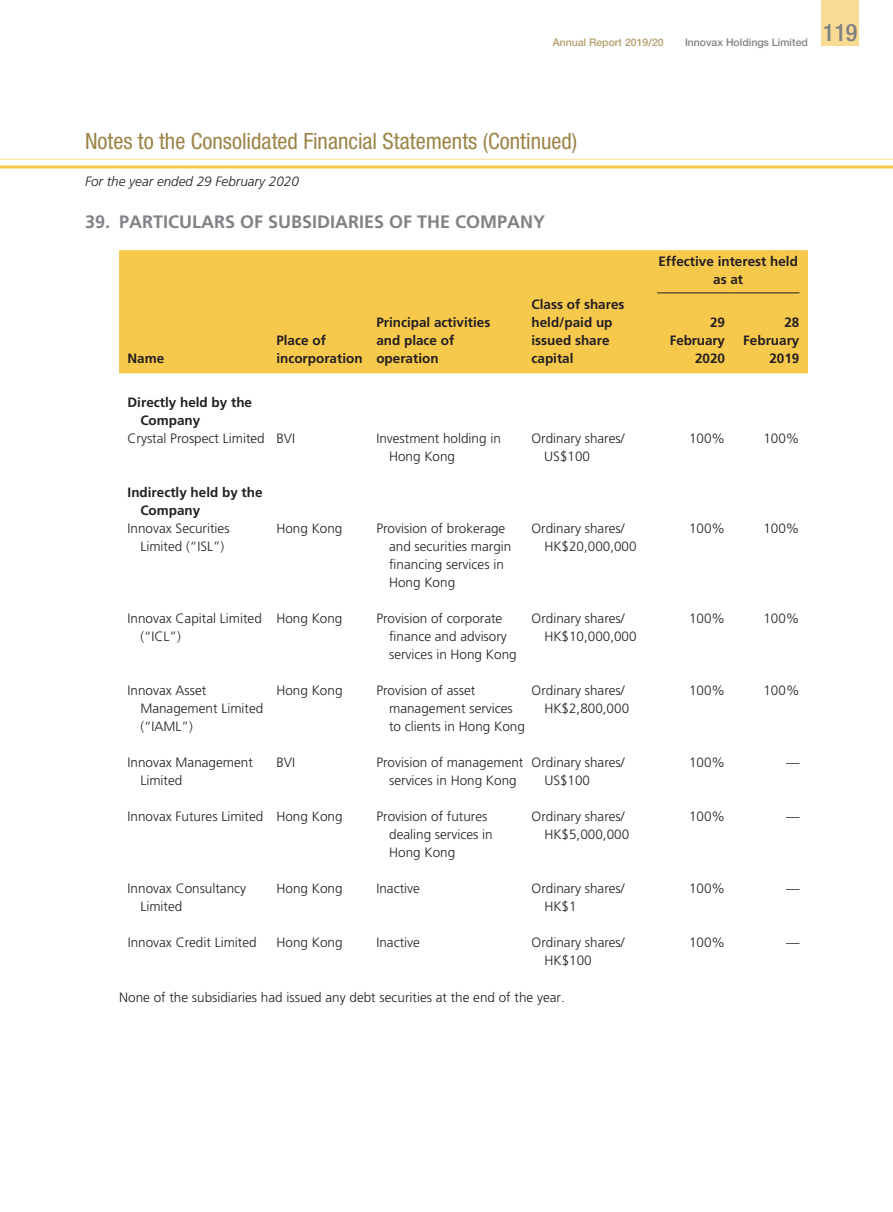
<style>
.page{position:relative;width:893px;height:1212px;background:#fff}
.page>*{position:absolute;margin:0;border:0;box-sizing:border-box;transform-origin:0 0}
.t1{font:500 condensed 24px "Helvetica Neue LT Std";color:#808285}
.t2{font:condensed 22.5px "Helvetica Neue LT Std";color:#9c8447}
.t3{font:700 18px "Frutiger LT Std";color:#808285}
.t4{font:300 13.5px/18px "Frutiger LT Std";color:#231f20}
.t5{font:700 13.5px/18px "Frutiger LT Std";color:#231f20}
.t6{font:italic 300 13.5px "Frutiger LT Std";color:#231f20}
.t7{font:500 10.5px "Helvetica Neue LT Std";color:#808285}
.t8{font:500 10.5px "Helvetica Neue LT Std";color:#b49e6b}
</style>
<div class="page">
<div style="left:821px;top:0;width:38px;height:46px;background:#fadb93"></div>
<hr style="left:0;top:159px;width:893px;height:1px;background:#fae0a3">
<hr style="left:0;top:165px;width:893px;height:3px;background:#f6c84c">
<div style="left:119px;top:250px;width:689px;height:123px;background:#f6c84c"></div>
<hr style="left:657px;top:292px;width:68px;height:1px;background:#231f20">
<hr style="left:731px;top:292px;width:68px;height:1px;background:#231f20">
<p class="t8" style="left:553px;top:36px;width:113px">Annual Report 2019/20</p>
<p class="t7" style="left:685px;top:36px;width:124px">Innovax Holdings Limited</p>
<h1 class="t1" style="left:823px;top:18px;width:36px">119</h1>
<h2 class="t2" style="left:85px;top:128px;width:494px">Notes to the Consolidated Financial Statements (Continued)</h2>
<p class="t6" style="left:85px;top:173px;width:215px">For the year ended 29 February 2020</p>
<h3 class="t3" style="left:85px;top:211px;width:462px">39. PARTICULARS OF SUBSIDIARIES OF THE COMPANY</h3>
<p class="t5" style="left:128px;top:349px;width:38px">Name</p>
<p class="t5" style="left:276px;top:331px;width:88px">Place of incorporation</p>
<p class="t5" style="left:376px;top:313px;width:116px">Principal activities and place of operation</p>
<p class="t5" style="left:532px;top:295px;width:95px">Class of shares held/paid up issued share capital</p>
<p class="t5" style="left:658px;top:252px;width:141px;text-align:center">Effective interest held as at</p>
<p class="t5" style="left:670px;top:313px;width:57px;text-align:right">29<br>February<br>2020</p>
<p class="t5" style="left:743px;top:313px;width:58px;text-align:right">28<br>February<br>2019</p>
<p class="t5" style="left:140px;top:393px;width:113px;text-indent:-13px">Directly held by the<br>Company</p>
<p class="t4" style="left:128px;top:430px;width:169px">Crystal Prospect Limited BVI</p>
<p class="t4" style="left:389px;top:430px;width:113px;text-indent:-13px">Investment holding in<br>Hong Kong</p>
<p class="t4" style="left:544px;top:430px;width:82px;text-indent:-13px">Ordinary shares/<br>US$100</p>
<p class="t4" style="left:689px;top:430px;width:38px">100%</p>
<p class="t4" style="left:763px;top:430px;width:38px">100%</p>
<p class="t5" style="left:140px;top:483px;width:124px;text-indent:-13px">Indirectly held by the<br>Company</p>
<p class="t4" style="left:128px;top:520px;width:103px;text-align:center">Innovax Securities<br>Limited (“ISL”)</p>
<p class="t4" style="left:276px;top:520px;width:68px">Hong Kong</p>
<p class="t4" style="left:389px;top:520px;width:124px;text-indent:-13px">Provision of brokerage and securities margin financing services in<br>Hong Kong</p>
<p class="t4" style="left:544px;top:520px;width:94px;text-indent:-13px">Ordinary shares/<br>HK$20,000,000</p>
<p class="t4" style="left:689px;top:520px;width:38px">100%</p>
<p class="t4" style="left:763px;top:520px;width:38px">100%</p>
<p class="t4" style="left:140px;top:610px;width:123px;text-indent:-13px">Innovax Capital Limited (“ICL”)</p>
<p class="t4" style="left:276px;top:610px;width:68px">Hong Kong</p>
<p class="t4" style="left:389px;top:610px;width:129px;text-indent:-13px">Provision of corporate finance and advisory services in Hong Kong</p>
<p class="t4" style="left:544px;top:610px;width:94px;text-indent:-13px">Ordinary shares/<br>HK$10,000,000</p>
<p class="t4" style="left:689px;top:610px;width:38px">100%</p>
<p class="t4" style="left:763px;top:610px;width:38px">100%</p>
<p class="t4" style="left:140px;top:682px;width:124px;text-indent:-13px">Innovax Asset<br>Management Limited (“IAML”)</p>
<p class="t4" style="left:276px;top:681px;width:68px">Hong Kong</p>
<p class="t4" style="left:389px;top:681px;width:137px;text-indent:-13px">Provision of asset management services to clients in Hong Kong</p>
<p class="t4" style="left:544px;top:681px;width:86px;text-indent:-13px">Ordinary shares/<br>HK$2,800,000</p>
<p class="t4" style="left:689px;top:681px;width:38px">100%</p>
<p class="t4" style="left:763px;top:681px;width:38px">100%</p>
<p class="t4" style="left:140px;top:753px;width:114px;text-indent:-13px">Innovax Management<br>Limited</p>
<p class="t4" style="left:276px;top:753px;width:20px">BVI</p>
<p class="t4" style="left:376px;top:753px;width:149px;text-align:center">Provision of management services in Hong Kong</p>
<p class="t4" style="left:544px;top:753px;width:82px;text-indent:-13px">Ordinary shares/<br>US$100</p>
<p class="t4" style="left:689px;top:753px;width:38px">100%</p>
<p class="t4" style="left:786px;top:753px;width:15px">—</p>
<p class="t4" style="left:128px;top:807px;width:216px">Innovax Futures Limited Hong Kong</p>
<p class="t4" style="left:389px;top:807px;width:105px;text-indent:-13px">Provision of futures dealing services in<br>Hong Kong</p>
<p class="t4" style="left:544px;top:807px;width:86px;text-indent:-13px">Ordinary shares/<br>HK$5,000,000</p>
<p class="t4" style="left:689px;top:807px;width:38px">100%</p>
<p class="t4" style="left:786px;top:807px;width:15px">—</p>
<p class="t4" style="left:140px;top:879px;width:107px;text-indent:-13px">Innovax Consultancy<br>Limited</p>
<p class="t4" style="left:276px;top:879px;width:68px">Hong Kong</p>
<p class="t4" style="left:376px;top:879px;width:45px">Inactive</p>
<p class="t4" style="left:544px;top:879px;width:82px;text-indent:-13px">Ordinary shares/<br>HK$1</p>
<p class="t4" style="left:689px;top:879px;width:38px">100%</p>
<p class="t4" style="left:786px;top:879px;width:15px">—</p>
<p class="t4" style="left:128px;top:933px;width:130px">Innovax Credit Limited</p>
<p class="t4" style="left:276px;top:933px;width:68px">Hong Kong</p>
<p class="t4" style="left:376px;top:933px;width:45px">Inactive</p>
<p class="t4" style="left:544px;top:933px;width:82px;text-indent:-13px">Ordinary shares/<br>HK$100</p>
<p class="t4" style="left:689px;top:933px;width:38px">100%</p>
<p class="t4" style="left:786px;top:933px;width:15px">—</p>
<p class="t4" style="left:119px;top:988px;width:447px">None of the subsidiaries had issued any debt securities at the end of the year.</p>
</div>
